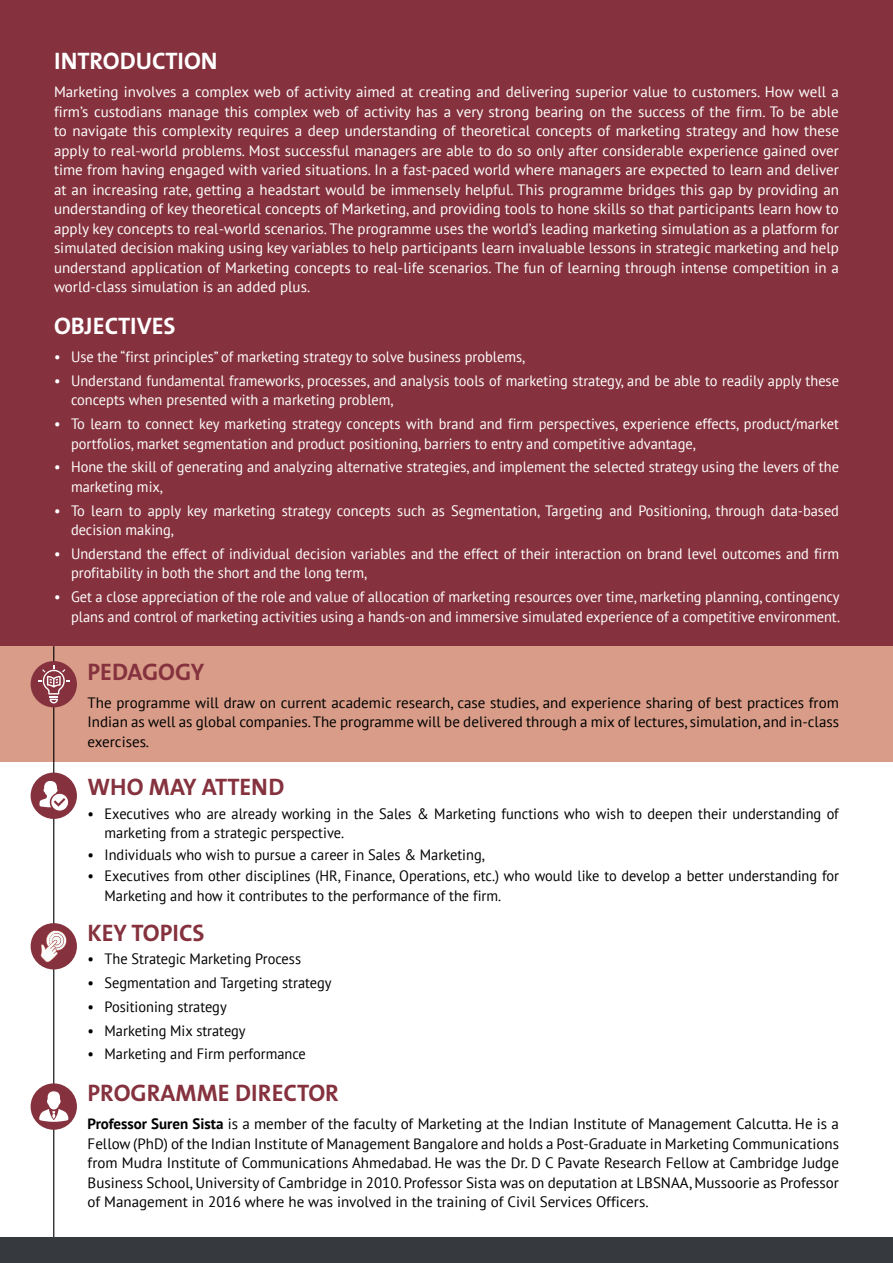
<style>
.page{position:relative;width:893px;height:1263px;background:#fff}
.page>*{position:absolute;margin:0;border:0;box-sizing:border-box;transform-origin:0 0}
.t1{font:700 24px "The Sans B7";color:#85323e}
.t2{font:700 24px "The Sans B7";color:#fff}
.t3{font:15px/19.5px "PT Sans";color:#fff;text-align:justify}
.t4{font:15px/19.5px "PT Sans";color:#fff;scale:.96 1}
.t5{font:15px/19.5px "PT Sans";color:#000;text-align:justify}
.t6{font:15px/19.5px "PT Sans";color:#000;scale:.96 1}
.s1{font-weight:700}
</style>
<div class="page">
<div style="left:0;top:0;width:893px;height:655px;background:#85323e"></div>
<div style="left:0;top:646px;width:893px;height:115px;background:#d89c88"></div>
<hr style="left:53px;top:646px;width:1px;height:617px;background:#000">
<div style="left:31px;top:661px;width:46px;height:46px;background:#85323e;border-radius:50%"></div>
<svg style="left:38px;top:665px;width:32px;height:38px"></svg>
<div style="left:31px;top:1083px;width:46px;height:47px;background:#85323e;border-radius:50%"></div>
<svg style="left:39px;top:1091px;width:29px;height:31px"></svg>
<div style="left:31px;top:923px;width:46px;height:46px;background:#85323e;border-radius:50%"></div>
<svg style="left:41px;top:930px;width:26px;height:32px"></svg>
<div style="left:31px;top:772px;width:46px;height:47px;background:#85323e;border-radius:50%"></div>
<svg style="left:39px;top:781px;width:29px;height:29px"></svg>
<div style="left:0;top:1237px;width:893px;height:26px;background:#363a3e"></div>
<h1 class="t2" style="left:54px;top:49px;width:23px">INTRODUCT</h1>
<h1 class="t2" style="left:178px;top:49px;width:24px">ION</h1>
<p class="t3" style="left:54px;top:82px;width:786px">Marketing involves a complex web of activity aimed at creating and delivering superior value to customers. How well a firm’s custodians manage this complex web of activity has a very strong bearing on the success of the firm. To be able to navigate this complexity requires a deep understanding of theoretical concepts of marketing strategy and how these apply to real-world problems. Most successful managers are able to do so only after considerable experience gained over time from having engaged with varied situations. In a fast-paced world where managers are expected to learn and deliver at an increasing rate, getting a headstart would be immensely helpful. This programme bridges this gap by providing an understanding of key theoretical concepts of Marketing, and providing tools to hone skills so that participants learn how to apply key concepts to real-world scenarios. The programme uses the world’s leading marketing simulation as a platform for simulated decision making using key variables to help participants learn invaluable lessons in strategic marketing and help understand application of Marketing concepts to real-life scenarios. The fun of learning through intense competition in a world-class simulation is an added plus.</p>
<h1 class="t2" style="left:54px;top:313px;width:97px">OBJECTIVES</h1>
<p class="t4" style="left:54px;top:347px;width:493px">• Use the “first principles” of marketing strategy to solve business problems,</p>
<p class="t4" style="left:71px;top:370px;width:801px;text-indent:-17px">• Understand fundamental frameworks, processes, and analysis tools of marketing strategy, and be able to readily apply these concepts when presented with a marketing problem,</p>
<p class="t4" style="left:71px;top:414px;width:801px;text-indent:-17px">• To learn to connect key marketing strategy concepts with brand and firm perspectives, experience effects, product/market portfolios, market segmentation and product positioning, barriers to entry and competitive advantage,</p>
<p class="t4" style="left:71px;top:457px;width:801px;text-indent:-17px">• Hone the skill of generating and analyzing alternative strategies, and implement the selected strategy using the levers of the marketing mix,</p>
<p class="t4" style="left:71px;top:500px;width:801px;text-indent:-17px">• To learn to apply key marketing strategy concepts such as Segmentation, Targeting and Positioning, through data-based decision making,</p>
<p class="t4" style="left:71px;top:543px;width:801px;text-indent:-17px">• Understand the effect of individual decision variables and the effect of their interaction on brand level outcomes and firm profitability in both the short and the long term,</p>
<p class="t4" style="left:54px;top:587px;width:820px;text-align:right">• Get a close appreciation of the role and value of allocation of marketing resources over time, marketing planning, contingency plans and control of marketing activities using a hands-on and immersive simulated experience of a competitive environment.</p>
<h1 class="t1" style="left:88px;top:659px;width:16px">PEDAGOGY</h1>
<p class="t5" style="left:88px;top:692px;width:753px">The programme will draw on current academic research, case studies, and experience sharing of best practices from Indian as well as global companies. The programme will be delivered through a mix of lectures, simulation, and in-class exercises.</p>
<h1 class="t1" style="left:88px;top:774px;width:78px">WHO MAY</h1>
<h1 class="t1" style="left:202px;top:774px;width:15px">ATTEND</h1>
<p class="t6" style="left:105px;top:803px;width:766px;text-indent:-17px">• Executives who are already working in the Sales &amp; Marketing functions who wish to deepen their understanding of marketing from a strategic perspective.</p>
<p class="t6" style="left:88px;top:844px;width:415px">• Individuals who wish to pursue a career in Sales &amp; Marketing,</p>
<p class="t6" style="left:105px;top:866px;width:767px;text-indent:-17px">• Executives from other disciplines (HR, Finance, Operations, etc.) who would like to develop a better understanding for<br>Marketing and how it contributes to the performance of the firm.</p>
<h1 class="t1" style="left:88px;top:920px;width:14px">KEY</h1>
<h1 class="t1" style="left:132px;top:920px;width:61px">TOPICS</h1>
<p class="t6" style="left:88px;top:949px;width:224px">• The Strategic Marketing Process</p>
<p class="t6" style="left:88px;top:973px;width:256px">• Segmentation and Targeting strategy</p>
<p class="t6" style="left:88px;top:996px;width:146px">• Positioning strategy</p>
<p class="t6" style="left:88px;top:1020px;width:166px">• Marketing Mix strategy</p>
<p class="t6" style="left:88px;top:1044px;width:229px">• Marketing and Firm performance</p>
<h1 class="t1" style="left:88px;top:1080px;width:17px">PROGRAMME</h1>
<h1 class="t1" style="left:235px;top:1080px;width:38px">DIRECTOR</h1>
<p class="t5" style="left:88px;top:1114px;width:753px"><span class="s1">Professor Suren Sista</span> is a member of the faculty of Marketing at the Indian Institute of Management Calcutta. He is a Fellow (PhD) of the Indian Institute of Management Bangalore and holds a Post-Graduate in Marketing Communications from Mudra Institute of Communications Ahmedabad. He was the Dr. D C Pavate Research Fellow at Cambridge Judge Business School, University of Cambridge in 2010. Professor Sista was on deputation at LBSNAA, Mussoorie as Professor of Management in 2016 where he was involved in the training of Civil Services Officers.</p>
</div>
